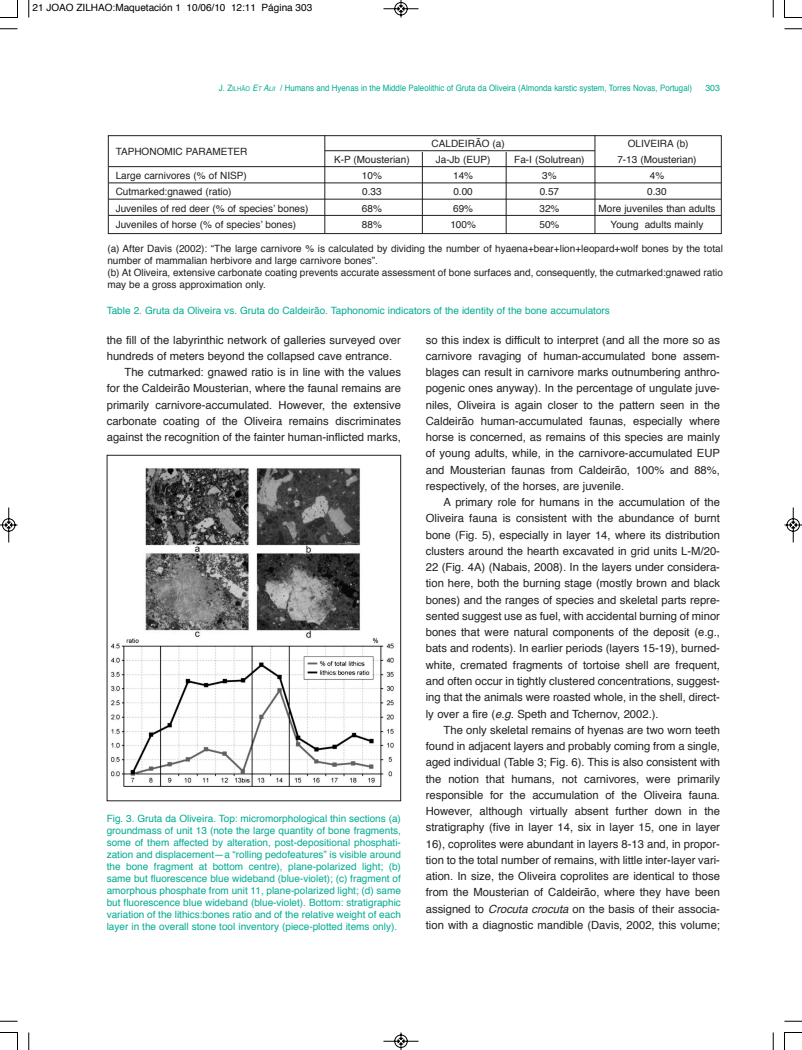
<style>
.page{position:relative;width:802px;height:1050px;background:#fff}
.page>*{position:absolute;margin:0;border:0;box-sizing:border-box;transform-origin:0 0}
.t1{font:11.25px/16.2px "Helvetica";color:#231f20;text-align:justify}
.t2{font:10px/12px "Helvetica";color:#00ab91;text-align:justify}
.t3{font:10px/12px "Helvetica";color:#231f20}
.t4{font:10px "Helvetica";color:#000}
.t5{font:8.75px "Helvetica";color:#00ab91;scale:.9 1}
.t6{font:8.75px "Helvetica";color:#00ab91}
.s1{font-size:6.5px}
.s2{font-style:italic}
.s3{font-style:italic;font-size:6.5px}
</style>
<div class="page">
<div style="left:108px;top:135px;width:613px;height:99px;border:1px solid #231f20"></div>
<hr style="left:109px;top:166px;width:612px;height:1px;background:#231f20">
<hr style="left:109px;top:183px;width:612px;height:1px;background:#231f20">
<hr style="left:109px;top:199px;width:612px;height:1px;background:#231f20">
<hr style="left:109px;top:215px;width:612px;height:1px;background:#231f20">
<hr style="left:324px;top:135px;width:1px;height:99px;background:#231f20">
<hr style="left:422px;top:152px;width:1px;height:82px;background:#231f20">
<hr style="left:506px;top:152px;width:1px;height:82px;background:#231f20">
<hr style="left:594px;top:135px;width:1px;height:99px;background:#231f20">
<hr style="left:325px;top:150px;width:270px;height:1px;background:#231f20">
<img style="left:111px;top:468px;width:283px;height:319px">
<div style="left:107px;top:455px;width:294px;height:346px;border:1px solid #231f20"></div>
<svg style="left:28px;top:0;width:2px;height:18px"></svg>
<svg style="left:0;top:28px;width:18px;height:2px"></svg>
<svg style="left:773px;top:0;width:1px;height:18px"></svg>
<svg style="left:784px;top:28px;width:18px;height:2px"></svg>
<svg style="left:28px;top:1032px;width:2px;height:18px"></svg>
<svg style="left:0;top:1021px;width:18px;height:1px"></svg>
<svg style="left:773px;top:1032px;width:1px;height:18px"></svg>
<svg style="left:784px;top:1021px;width:18px;height:1px"></svg>
<svg style="left:0;top:0;width:18px;height:18px"></svg>
<svg style="left:784px;top:0;width:18px;height:18px"></svg>
<svg style="left:0;top:1032px;width:18px;height:18px"></svg>
<svg style="left:784px;top:1032px;width:18px;height:18px"></svg>
<svg style="left:383px;top:0;width:36px;height:18px"></svg>
<svg style="left:383px;top:1032px;width:36px;height:18px"></svg>
<svg style="left:0;top:507px;width:18px;height:36px"></svg>
<svg style="left:784px;top:507px;width:18px;height:36px"></svg>
<p class="t4" style="left:32px;top:4px;width:281px">21 JOAO ZILHAO:Maquetación 1 10/06/10 12:11 Página 303</p>
<p class="t5" style="left:219px;top:84px;width:527px">J. Z<span class="s1">ILHãO</span> <span class="s2">E</span><span class="s3">T</span> <span class="s2">A</span><span class="s3">LII</span> / Humans and Hyenas in the Middle Paleolithic of Gruta da Oliveira (Almonda karstic system, Torres Novas, Portugal)</p>
<p class="t6" style="left:705px;top:84px;width:16px">303</p>
<p class="t3" style="left:116px;top:147px;width:133px">TAPHONOMIC PARAMETER</p>
<p class="t3" style="left:431px;top:138px;width:75px">CALDEIRãO (a)</p>
<p class="t3" style="left:627px;top:138px;width:62px">OLIVEIRA (b)</p>
<p class="t3" style="left:334px;top:154px;width:77px">K-P (Mousterian)</p>
<p class="t3" style="left:436px;top:154px;width:56px">Ja-Jb (EUP)</p>
<p class="t3" style="left:514px;top:154px;width:72px">Fa-I (Solutrean)</p>
<p class="t3" style="left:617px;top:154px;width:81px">7-13 (Mousterian)</p>
<p class="t3" style="left:116px;top:170px;width:133px">Large carnivores (% of NISP)</p>
<p class="t3" style="left:362px;top:170px;width:22px">10%</p>
<p class="t3" style="left:453px;top:170px;width:22px">14%</p>
<p class="t3" style="left:542px;top:170px;width:16px">3%</p>
<p class="t3" style="left:649px;top:170px;width:16px">4%</p>
<p class="t3" style="left:116px;top:187px;width:117px">Cutmarked:gnawed (ratio)</p>
<p class="t3" style="left:362px;top:187px;width:21px">0.33</p>
<p class="t3" style="left:453px;top:187px;width:21px">0.00</p>
<p class="t3" style="left:539px;top:187px;width:21px">0.57</p>
<p class="t3" style="left:647px;top:187px;width:21px">0.30</p>
<p class="t3" style="left:116px;top:203px;width:194px">Juveniles of red deer (% of species’ bones)</p>
<p class="t3" style="left:362px;top:203px;width:22px">68%</p>
<p class="t3" style="left:453px;top:203px;width:22px">69%</p>
<p class="t3" style="left:539px;top:203px;width:22px">32%</p>
<p class="t3" style="left:598px;top:203px;width:118px">More juveniles than adults</p>
<p class="t3" style="left:116px;top:219px;width:182px">Juveniles of horse (% of species’ bones)</p>
<p class="t3" style="left:362px;top:219px;width:22px">88%</p>
<p class="t3" style="left:450px;top:219px;width:27px">100%</p>
<p class="t3" style="left:539px;top:219px;width:22px">50%</p>
<p class="t3" style="left:610px;top:219px;width:94px">Young adults mainly</p>
<p class="t3" style="left:107px;top:243px;width:617px">(a) After Davis (2002): “The large carnivore % is calculated by dividing the number of hyaena+bear+lion+leopard+wolf bones by the total number of mammalian herbivore and large carnivore bones”.<br>(b) At Oliveira, extensive carbonate coating prevents accurate assessment of bone surfaces and, consequently, the cutmarked:gnawed ratio may be a gross approximation only.</p>
<p class="t2" style="left:107px;top:306px;width:504px">Table 2. Gruta da Oliveira vs. Gruta do Caldeirão. Taphonomic indicators of the identity of the bone accumulators</p>
<p class="t1" style="left:107px;top:332px;width:296px">the fill of the labyrinthic network of galleries surveyed over</p>
<p class="t1" style="left:107px;top:349px;width:287px">hundreds of meters beyond the collapsed cave entrance.</p>
<p class="t1" style="left:124px;top:365px;width:278px">The cutmarked: gnawed ratio is in line with the values</p>
<p class="t1" style="left:107px;top:381px;width:296px">for the Caldeirão Mousterian, where the faunal remains are</p>
<p class="t1" style="left:107px;top:397px;width:296px">primarily carnivore-accumulated. However, the extensive</p>
<p class="t1" style="left:107px;top:414px;width:296px">carbonate coating of the Oliveira remains discriminates</p>
<p class="t1" style="left:107px;top:430px;width:296px">against the recognition of the fainter human-inflicted marks,</p>
<p class="t2" style="left:107px;top:813px;width:296px">Fig. 3. Gruta da Oliveira. Top: micromorphological thin sections (a) groundmass of unit 13 (note the large quantity of bone fragments, some of them affected by alteration, post-depositional phosphati&shy;zation and displacement—a “rolling pedofeatures” is visible around the bone fragment at bottom centre), plane-polarized light; (b) same but fluorescence blue wideband (blue-violet); (c) fragment of amorphous phosphate from unit 11, plane-polarized light; (d) same but fluorescence blue wideband (blue-violet). Bottom: stratigraphic variation of the lithics:bones ratio and of the relative weight of each layer in the overall stone tool inventory (piece-plotted items only).</p>
<p class="t1" style="left:426px;top:332px;width:296px">so this index is difficult to interpret (and all the more so as carnivore ravaging of human-accumulated bone assem&shy;blages can result in carnivore marks outnumbering anthro&shy;pogenic ones anyway). In the percentage of ungulate juve&shy;niles, Oliveira is again closer to the pattern seen in the Caldeirão human-accumulated faunas, especially where horse is concerned, as remains of this species are mainly of young adults, while, in the carnivore-accumulated EUP and Mousterian faunas from Caldeirão, 100% and 88%, respectively, of the horses, are juvenile.</p>
<p class="t1" style="left:426px;top:495px;width:296px;text-indent:18px">A primary role for humans in the accumulation of the Oliveira fauna is consistent with the abundance of burnt bone (Fig. 5), especially in layer 14, where its distribution clusters around the hearth excavated in grid units L-M/20- 22 (Fig. 4A) (Nabais, 2008). In the layers under considera&shy;tion here, both the burning stage (mostly brown and black bones) and the ranges of species and skeletal parts repre&shy;sented suggest use as fuel, with accidental burning of minor bones that were natural components of the deposit (e.g., bats and rodents). In earlier periods (layers 15-19), burned&shy;white, cremated fragments of tortoise shell are frequent, and often occur in tightly clustered concentrations, suggest&shy;ing that the animals were roasted whole, in the shell, direct&shy;ly over a fire (<span class="s2">e.g.</span>Speth and Tchernov, 2002.).</p>
<p class="t1" style="left:426px;top:722px;width:296px;text-indent:18px">The only skeletal remains of hyenas are two worn teeth found in adjacent layers and probably coming from a single, aged individual (Table 3; Fig. 6). This is also consistent with the notion that humans, not carnivores, were primarily responsible for the accumulation of the Oliveira fauna.<br>However, although virtually absent further down in the stratigraphy (five in layer 14, six in layer 15, one in layer 16), coprolites were abundant in layers 8-13 and, in propor&shy;tion to the total number of remains, with little inter-layer vari&shy;ation. In size, the Oliveira coprolites are identical to those from the Mousterian of Caldeirão, where they have been assigned to <span class="s2">Crocuta crocuta</span> on the basis of their associa&shy;tion with a diagnostic mandible (Davis, 2002, this volume;</p>
</div>
